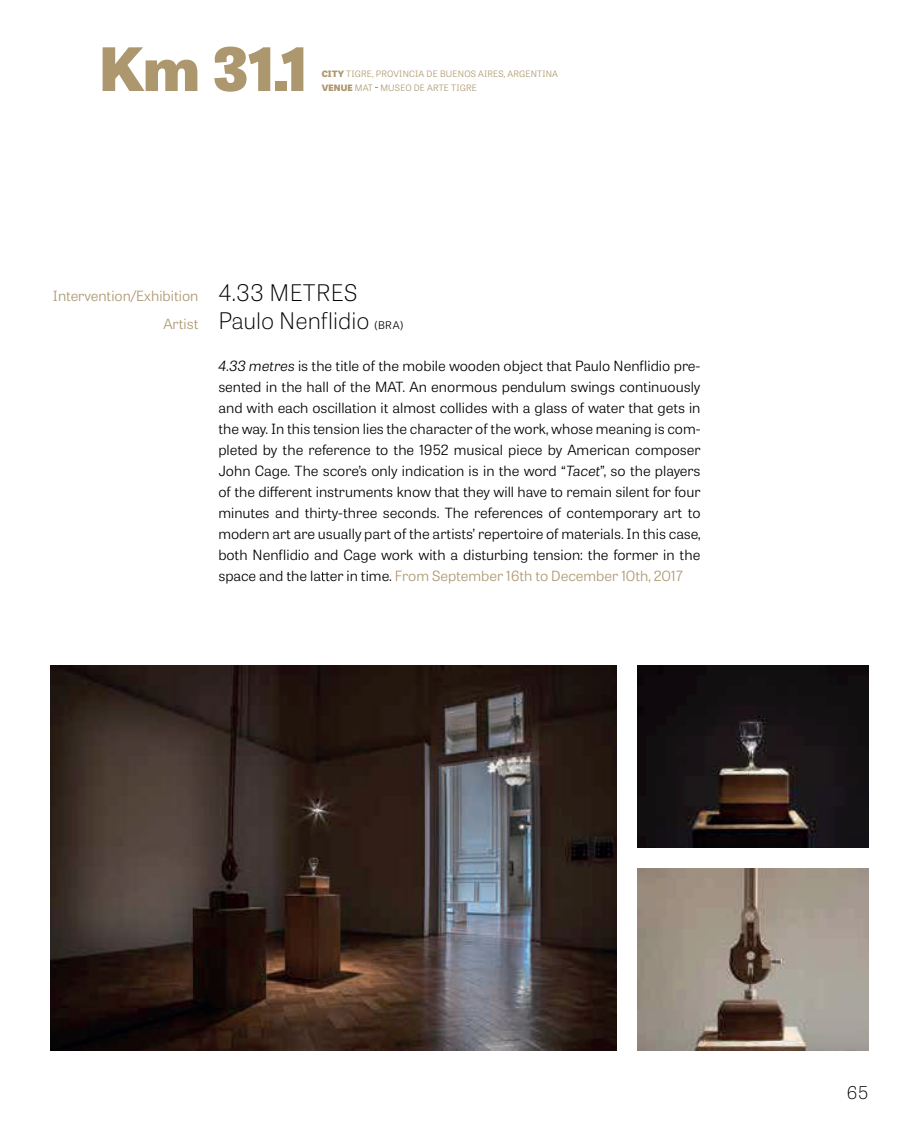
<style>
.page{position:relative;width:918px;height:1141px;background:#fff}
.page>*{position:absolute;margin:0;border:0;box-sizing:border-box;transform-origin:0 0}
.t1{font:800 59.5px "Tablet Gothic Wide";color:#ad976e}
.t2{font:100 22.75px "Tablet Gothic Wide";color:#000001}
.t3{font:100 17.5px "Tablet Gothic Wide";color:#000001}
.t4{font:300 14px/21px "Tablet Gothic Wide";color:#000001;text-align:justify}
.t5{font:300 14px "Tablet Gothic Wide";color:#ad976e}
.t6{font:300 8.75px/14px "Tablet Gothic Wide";letter-spacing:.02em;color:#ad976e}
.s1{font-weight:800}
.s2{font-weight:100;font-size:22.75px;color:#000001}
.s3{font-weight:300;font-size:14px;color:#ad976e}
.s4{font-weight:300;font-size:10.5px}
.s5{font-style:italic}
.s6{color:#ad976e}
</style>
<div class="page">
<img style="left:50px;top:665px;width:566px;height:385px">
<svg style="left:321px;top:572px;width:9px;height:9px"></svg>
<img style="left:637px;top:665px;width:231px;height:182px">
<img style="left:637px;top:868px;width:231px;height:182px">
<h1 class="t1" style="left:99px;top:24px;width:211px">Km 31.1</h1>
<p class="t6" style="left:322px;top:66px;width:238px"><span class="s1">CITY</span> TIGRE, PROVINCIA DE BUENOS AIRES, ARGENTINA<br><span class="s1">VENUE</span> MAT MUSEO DE ARTE TIGRE</p>
<p class="t5" style="left:53px;top:286px;width:306px">Intervention/Exhibition <span class="s2">4.33 METRES</span></p>
<h2 class="t2" style="left:163px;top:305px;width:242px"><span class="s3">Artist</span> Paulo Nenflidio <span class="s4">(BRA)</span></h2>
<p class="t4" style="left:218px;top:355px;width:484px"><span class="s5">4.33 metres</span> is the title of the mobile wooden object that Paulo Nenflidio pre&shy;sented in the hall of the MAT. An enormous pendulum swings continuously and with each oscillation it almost collides with a glass of water that gets in the way. In this tension lies the character of the work, whose meaning is com&shy;pleted by the reference to the 1952 musical piece by American composer John Cage. The score’s only indication is in the word “<span class="s5">Tacet</span>”, so the players of the different instruments know that they will have to remain silent for four minutes and thirty-three seconds. The references of contemporary art to modern art are usually part of the artists’ repertoire of materials. In this case, both Nenflidio and Cage work with a disturbing tension: the former in the space and the la er in time. <span class="s6">From September 16th to December 10th, 2017</span></p>
<p class="t3" style="left:846px;top:1081px;width:23px">65</p>
</div>
